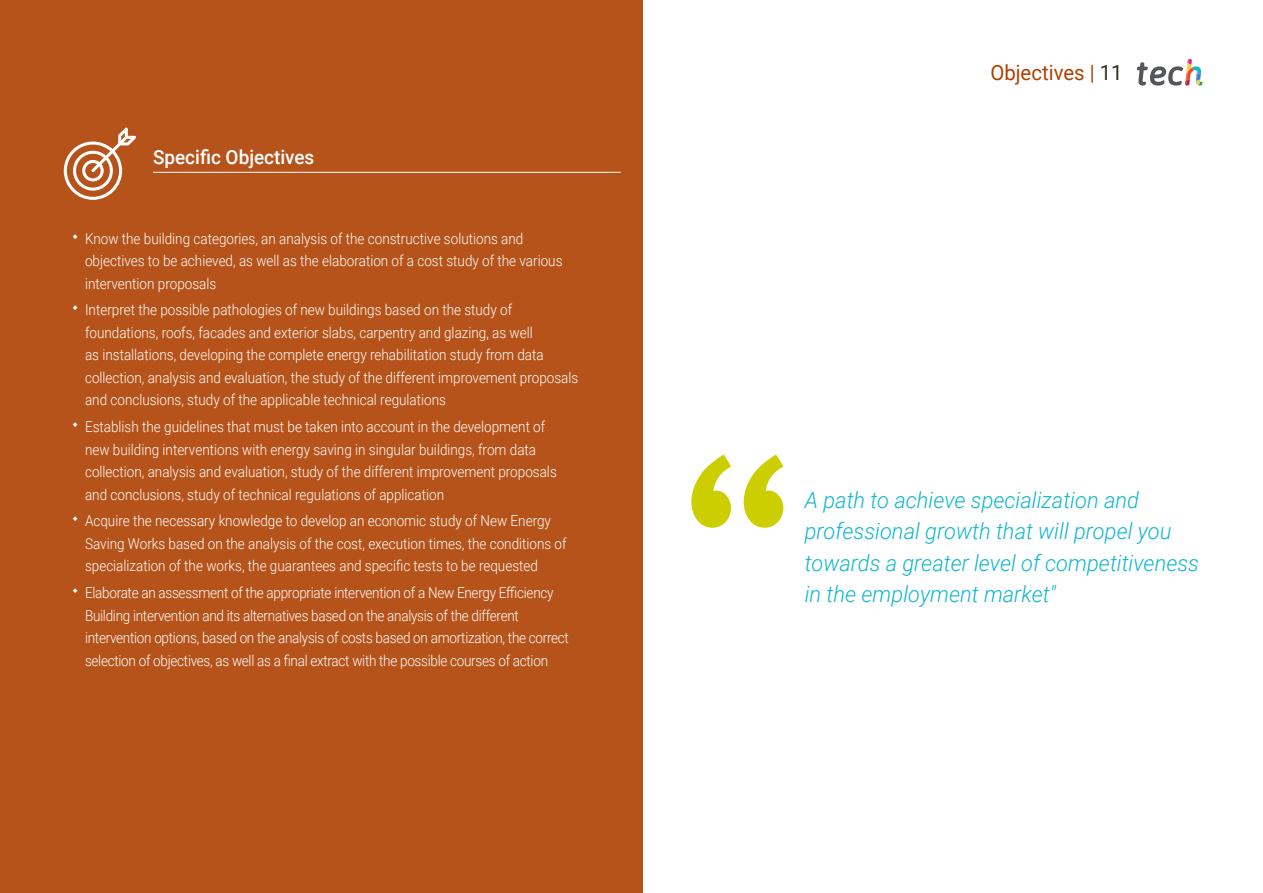
<style>
.page{position:relative;width:1263px;height:893px;background:#fff}
.page>*{position:absolute;margin:0;border:0;box-sizing:border-box;transform-origin:0 0}
.t1{font:italic 300 22.5px/31.5px "Roboto";color:#0fb6cf}
.t2{font:21px "Roboto";color:#ae4000}
.t3{font:500 19.5px "Roboto";color:#fff}
.t4{font:300 15px/22.5px "Roboto";color:#fff;scale:.9 1}
.t5{font:300 15px/22.5px "Roboto";letter-spacing:-.02em;color:#fff;scale:.9 1}
.s1{color:#312e20}
</style>
<div class="page">
<div style="left:0;top:0;width:642px;height:893px;background:#b6531a"></div>
<svg style="left:64px;top:127px;width:72px;height:73px"></svg>
<hr style="left:153px;top:172px;width:468px;height:1px;background:#fff">
<svg style="left:1137px;top:59px;width:65px;height:27px"></svg>
<svg style="left:691px;top:454px;width:92px;height:74px"></svg>
<h3 class="t3" style="left:153px;top:143px;width:163px">Specific Objectives</h3>
<p class="t4" style="left:85px;top:226px;width:532px">Know the building categories, an analysis of the constructive solutions and objectives to be achieved, as well as the elaboration of a cost study of the various intervention proposals</p>
<p class="t4" style="left:85px;top:298px;width:550px">Interpret the possible pathologies of new buildings based on the study of foundations, roofs, facades and exterior slabs, carpentry and glazing, as well<br>as installations, developing the complete energy rehabilitation study from data collection, analysis and evaluation, the study of the different improvement proposals and conclusions, study of the applicable technical regulations</p>
<p class="t4" style="left:85px;top:415px;width:526px">Establish the guidelines that must be taken into account in the development of new building interventions with energy saving in singular buildings, from data collection, analysis and evaluation, study of the different improvement proposals and conclusions, study of technical regulations of application</p>
<p class="t4" style="left:85px;top:509px;width:537px">Acquire the necessary knowledge to develop an economic study of New Energy<br>Saving Works based on the analysis of the cost, execution times, the conditions of specialization of the works, the guarantees and specific tests to be requested</p>
<p class="t5" style="left:85px;top:581px;width:539px">Elaborate an assessment of the appropriate intervention of a New Energy Efficiency Building intervention and its alternatives based on the analysis of the different intervention options, based on the analysis of costs based on amortization, the correct selection of objectives, as well as a final extract with the possible courses of action</p>
<h2 class="t2" style="left:990px;top:57px;width:134px">Objectives | <span class="s1">11</span></h2>
<h1 class="t1" style="left:805px;top:483px;width:396px">A path to achieve specialization and professional growth that will propel you towards a greater level of competitiveness in the employment market"</h1>
</div>
